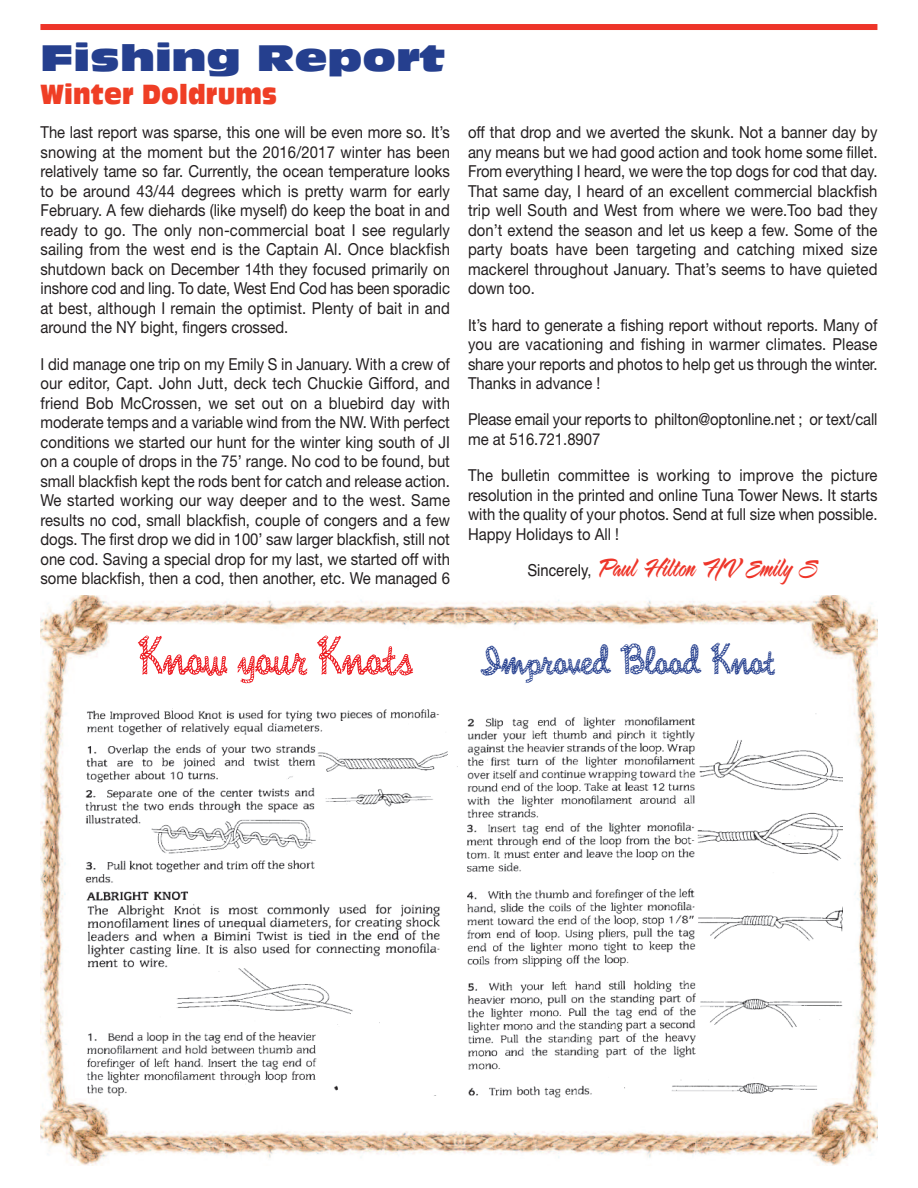
<style>
.page{position:relative;width:918px;height:1188px;background:#fff}
.page>*{position:absolute;margin:0;border:0;box-sizing:border-box;transform-origin:0 0}
.t1{font:45px "Rope MF";color:#253f8e}
.t2{font:36px "Antique Olive Std Nord";color:#253f8e}
.t3{font:30px "Sarah Script";letter-spacing:-.02em;color:#ee3529;scale:.85 1}
.t4{font:27px "Antique Olive Std Compact";letter-spacing:.005em;color:#ef3e25;scale:.85 1}
.t5{font:16.5px/19.5px "Helvetica Neue LT Std";color:#231f20;text-align:justify;scale:.9 1}
.s1{font-family:"Helvetica";font-size:16.5px;color:#231f20}
.s2{font-size:55.65px;color:#ee1d23}
</style>
<div class="page">
<div style="left:40px;top:24px;width:837px;height:6px;background:#ee3529"></div>
<img style="left:41px;top:595px;width:837px;height:570px">
<img style="left:76px;top:705px;width:766px;height:392px">
<h2 class="t2" style="left:40px;top:44px;width:407px">Fishing Report</h2>
<h3 class="t4" style="left:40px;top:84px;width:280px">Winter Doldrums</h3>
<p class="t5" style="left:41px;top:124px;width:457px">The last report was sparse, this one will be even more so. It’s snowing at the moment but the 2016/2017 winter has been relatively tame so far. Currently, the ocean temperature looks to be around 43/44 degrees which is pretty warm for early February. A few diehards (like myself) do keep the boat in and ready to go. The only non-commercial boat I see regularly sailing from the west end is the Captain Al. Once blackfish shutdown back on December 14th they focused primarily on inshore cod and ling. To date, West End Cod has been sporadic at best, although I remain the optimist. Plenty of bait in and around the NY bight, fingers crossed.</p>
<p class="t5" style="left:41px;top:356px;width:457px">I did manage one trip on my Emily S in January. With a crew of our editor, Capt. John Jutt, deck tech Chuckie Gifford, and friend Bob McCrossen, we set out on a bluebird day with moderate temps and a variable wind from the NW. With perfect conditions we started our hunt for the winter king south of JI on a couple of drops in the 75’ range. No cod to be found, but small blackfish kept the rods bent for catch and release action.<br>We started working our way deeper and to the west. Same results no cod, small blackfish, couple of congers and a few dogs. The first drop we did in 100’ saw larger blackfish, still not one cod. Saving a special drop for my last, we started off with some blackfish, then a cod, then another, etc. We managed 6</p>
<p class="t5" style="left:468px;top:124px;width:457px">off that drop and we averted the skunk. Not a banner day by any means but we had good action and took home some fillet.<br>From everything I heard, we were the top dogs for cod that day.<br>That same day, I heard of an excellent commercial blackfish trip well South and West from where we were.Too bad they don’t extend the season and let us keep a few. Some of the party boats have been targeting and catching mixed size mackerel throughout January. That’s seems to have quieted down too.</p>
<p class="t5" style="left:468px;top:317px;width:457px">It’s hard to generate a fishing report without reports. Many of you are vacationing and fishing in warmer climates. Please share your reports and photos to help get us through the winter.<br>Thanks in advance !</p>
<p class="t5" style="left:468px;top:411px;width:457px">Please email your reports to philton@optonline.net ; or text/call me at 516.721.8907</p>
<p class="t5" style="left:468px;top:467px;width:457px">The bulletin committee is working to improve the picture resolution in the printed and online Tuna Tower News. It starts with the quality of your photos. Send at full size when possible.<br>Happy Holidays to All !</p>
<h3 class="t3" style="left:527px;top:548px;width:343px"><span class="s1">Sincerely,</span> Paul Hilton F/V Emily S</h3>
<h1 class="t1" style="left:138px;top:638px;width:638px"><span class="s2">Know your Knots</span> Improved Blood Knot</h1>
</div>
